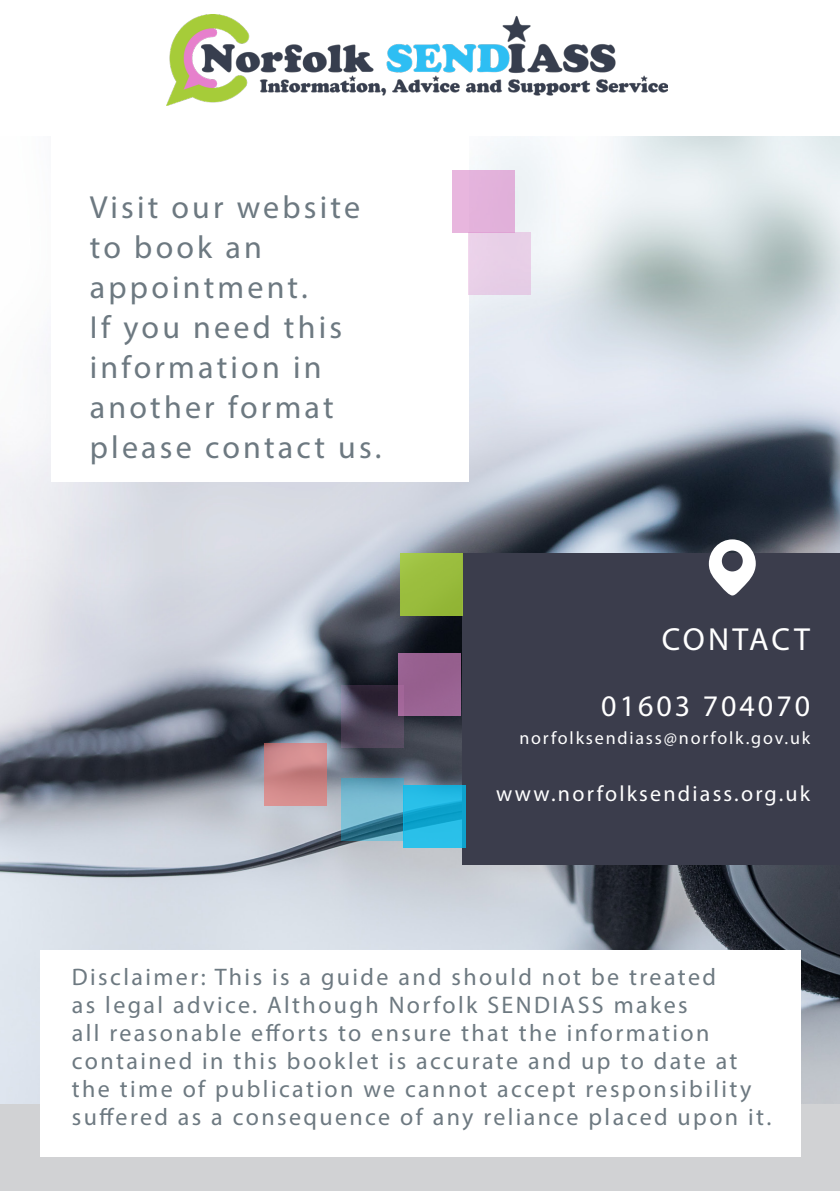
<style>
.page{position:relative;width:840px;height:1191px;background:#fff}
.page>*{position:absolute;margin:0;border:0;box-sizing:border-box;transform-origin:0 0}
.uncover_big__text{font:32px/40px "Myriad Pro";letter-spacing:.1em;color:#6d7981}
.contact_title{font:32px "Myriad Pro";letter-spacing:.095em;color:#fff}
.adress{font:30px "Myriad Pro";letter-spacing:.1em;color:#fff}
.uncover_big__text-2{font:24px/28px "Myriad Pro";letter-spacing:.1em;color:#6d7981}
.web{font:22px "Myriad Pro";letter-spacing:.1em;color:#fff}
.adress-2{font:18px "Myriad Pro";letter-spacing:.1em;color:#fff}
</style>
<div class="page">
<div style="left:0;top:136px;width:839px;height:1055px;background:#d1d2d4"></div>
<img style="left:0;top:136px;width:839px;height:967px">
<div style="left:462px;top:553px;width:377px;height:312px;background:#3b3d4c"></div>
<div style="left:400px;top:553px;width:62px;height:62px;background:#9abd3d"></div>
<svg style="left:403px;top:785px;width:62px;height:62px;background:#1db3dd"></svg>
<div style="left:398px;top:654px;width:62px;height:62px;background:#976190"></div>
<svg style="left:341px;top:685px;width:62px;height:62px;background:#4b4055"></svg>
<svg style="left:264px;top:744px;width:62px;height:62px;background:#ce8788"></svg>
<svg style="left:341px;top:778px;width:62px;height:63px;background:#5fa2b9"></svg>
<div style="left:51px;top:108px;width:417px;height:374px;background:#fff"></div>
<div style="left:452px;top:170px;width:62px;height:62px;background:#e3b2db"></div>
<div style="left:468px;top:232px;width:62px;height:63px;background:#e8cfe7"></div>
<div style="left:40px;top:950px;width:759px;height:207px;background:#fff"></div>
<svg style="left:708px;top:539px;width:47px;height:56px"></svg>
<img style="left:166px;top:15px;width:501px;height:90px">
<p class="uncover_big__text" style="left:90px;top:187px;width:293px">Visit our website to book an appointment.<br>If you need this information in another format please contact us.</p>
<p class="contact_title" style="left:661px;top:619px;width:150px">CONTACT</p>
<p class="adress" style="left:601px;top:687px;width:210px">01603 704070</p>
<p class="adress-2" style="left:519px;top:726px;width:292px">norfolksendiass@norfolk.gov.uk</p>
<p class="web" style="left:496px;top:780px;width:315px">www.norfolksendiass.org.uk</p>
<p class="uncover_big__text-2" style="left:72px;top:962px;width:700px">Disclaimer: This is a guide and should not be treated<br>as legal advice. Although Norfolk SENDIASS makes<br>all reasonable efforts to ensure that the information contained in this booklet is accurate and up to date at the time of publication we cannot accept responsibility suffered as a consequence of any reliance placed upon it.</p>
</div>
